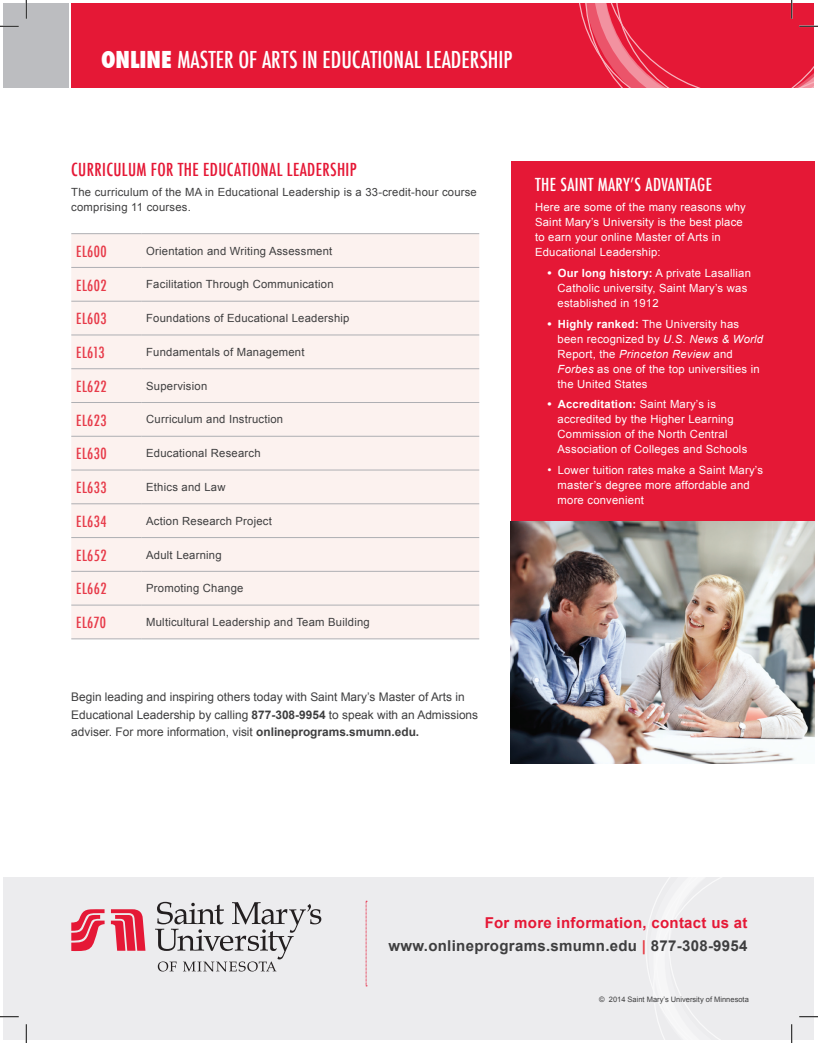
<style>
.page{position:relative;width:818px;height:1043px;background:#fff}
.page>*{position:absolute;margin:0;border:0;box-sizing:border-box;transform-origin:0 0}
.t1{font:500 condensed 22.75px "Futura";color:#fff}
.t2{font:500 condensed 17.5px "Futura";letter-spacing:.02em;color:#e51836}
.t3{font:500 condensed 17.5px "Futura";letter-spacing:.02em;color:#fff}
.t4{font:500 condensed 15px "Futura";letter-spacing:.02em;color:#e73a49}
.t5{font:700 15px "Arial";letter-spacing:.02em;color:#3e3e3f}
.t6{font:700 15px "Arial";letter-spacing:.02em;color:#e51836}
.t7{font:11.88px/17.5px "Arial";color:#3e3e3f}
.t8{font:11.25px/15px "Arial";letter-spacing:.02em;color:#fff}
.t9{font:11.25px/15px "Arial";letter-spacing:.02em;color:#3e3e3f}
.t10{font:7.5px "Arial";color:#3e3e3f}
.s1{font-weight:800}
.s2{font-weight:700}
.s3{font-weight:700;font-size:11.88px}
.s4{font-style:italic}
.s5{font-size:11.88px}
.s6{color:#e73b43}
</style>
<div class="page">
<div style="left:4px;top:876px;width:810px;height:163px;background:#ececee"></div>
<div style="left:510px;top:161px;width:304px;height:481px;background:#e51836"></div>
<svg style="left:111px;top:909px;width:34px;height:41px"></svg>
<svg style="left:71px;top:909px;width:34px;height:42px"></svg>
<svg style="left:155px;top:901px;width:166px;height:70px"></svg>
<div style="left:71px;top:4px;width:743px;height:84px;background:#e51836"></div>
<div style="left:4px;top:4px;width:65px;height:84px;background:#bcbdc0"></div>
<img style="left:510px;top:521px;width:304px;height:242px">
<div style="left:71px;top:234px;width:408px;height:404px;background:#fcf2ef"></div>
<hr style="left:71px;top:233px;width:70px;height:1px;background:#aeafb3">
<hr style="left:141px;top:233px;width:338px;height:1px;background:#aeafb3">
<hr style="left:71px;top:267px;width:70px;height:1px;background:#aeafb3">
<hr style="left:141px;top:267px;width:338px;height:1px;background:#aeafb3">
<hr style="left:71px;top:301px;width:70px;height:1px;background:#aeafb3">
<hr style="left:141px;top:301px;width:338px;height:1px;background:#aeafb3">
<hr style="left:71px;top:334px;width:70px;height:1px;background:#aeafb3">
<hr style="left:141px;top:334px;width:338px;height:1px;background:#aeafb3">
<hr style="left:71px;top:368px;width:70px;height:1px;background:#aeafb3">
<hr style="left:141px;top:368px;width:338px;height:1px;background:#aeafb3">
<hr style="left:71px;top:402px;width:70px;height:1px;background:#aeafb3">
<hr style="left:141px;top:402px;width:338px;height:1px;background:#aeafb3">
<hr style="left:71px;top:436px;width:70px;height:1px;background:#aeafb3">
<hr style="left:141px;top:436px;width:338px;height:1px;background:#aeafb3">
<hr style="left:71px;top:470px;width:70px;height:1px;background:#aeafb3">
<hr style="left:141px;top:470px;width:338px;height:1px;background:#aeafb3">
<hr style="left:71px;top:503px;width:70px;height:1px;background:#aeafb3">
<hr style="left:141px;top:503px;width:338px;height:1px;background:#aeafb3">
<hr style="left:71px;top:537px;width:70px;height:1px;background:#aeafb3">
<hr style="left:141px;top:537px;width:338px;height:1px;background:#aeafb3">
<hr style="left:71px;top:571px;width:70px;height:1px;background:#aeafb3">
<hr style="left:141px;top:571px;width:338px;height:1px;background:#aeafb3">
<hr style="left:71px;top:605px;width:70px;height:1px;background:#aeafb3">
<hr style="left:141px;top:605px;width:338px;height:1px;background:#aeafb3">
<hr style="left:71px;top:638px;width:70px;height:1px;background:#aeafb3">
<hr style="left:141px;top:638px;width:338px;height:1px;background:#aeafb3">
<svg style="left:366px;top:901px;width:1px;height:85px"></svg>
<svg style="left:0;top:25px;width:19px;height:2px"></svg>
<svg style="left:0;top:1015px;width:19px;height:2px"></svg>
<svg style="left:25px;top:0;width:2px;height:19px"></svg>
<svg style="left:25px;top:1024px;width:2px;height:18px"></svg>
<svg style="left:559px;top:0;width:259px;height:88px"></svg>
<svg style="left:642px;top:876px;width:176px;height:166px"></svg>
<p class="t1" style="left:101px;top:45px;width:413px"><span class="s1">ONLINE</span> MASTER OF ARTS IN EDUCATIONAL LEADERSHIP</p>
<p class="t2" style="left:71px;top:158px;width:287px">CURRICULUM FOR THE EDUCATIONAL LEADERSHIP</p>
<p class="t9" style="left:71px;top:185px;width:407px">The curriculum of the MA in Educational Leadership is a 33-credit-hour course comprising 11 courses.</p>
<p class="t4" style="left:76px;top:242px;width:32px">EL600</p>
<p class="t9" style="left:146px;top:243px;width:188px">Orientation and Writing Assessment</p>
<p class="t4" style="left:76px;top:275px;width:32px">EL602</p>
<p class="t9" style="left:146px;top:277px;width:189px">Facilitation Through Communication</p>
<p class="t4" style="left:76px;top:309px;width:32px">EL603</p>
<p class="t9" style="left:146px;top:311px;width:205px">Foundations of Educational Leadership</p>
<p class="t4" style="left:76px;top:343px;width:30px">EL613</p>
<p class="t9" style="left:146px;top:344px;width:160px">Fundamentals of Management</p>
<p class="t4" style="left:76px;top:377px;width:32px">EL622</p>
<p class="t9" style="left:146px;top:378px;width:63px">Supervision</p>
<p class="t4" style="left:76px;top:410px;width:32px">EL623</p>
<p class="t9" style="left:146px;top:412px;width:138px">Curriculum and Instruction</p>
<p class="t4" style="left:76px;top:444px;width:32px">EL630</p>
<p class="t9" style="left:146px;top:446px;width:116px">Educational Research</p>
<p class="t4" style="left:76px;top:478px;width:32px">EL633</p>
<p class="t9" style="left:146px;top:479px;width:81px">Ethics and Law</p>
<p class="t4" style="left:76px;top:512px;width:32px">EL634</p>
<p class="t9" style="left:146px;top:513px;width:127px">Action Research Project</p>
<p class="t4" style="left:76px;top:545px;width:32px">EL652</p>
<p class="t9" style="left:146px;top:547px;width:77px">Adult Learning</p>
<p class="t4" style="left:76px;top:579px;width:32px">EL662</p>
<p class="t9" style="left:146px;top:581px;width:99px">Promoting Change</p>
<p class="t4" style="left:76px;top:613px;width:31px">EL670</p>
<p class="t9" style="left:146px;top:614px;width:225px">Multicultural Leadership and Team Building</p>
<p class="t7" style="left:71px;top:688px;width:408px">Begin leading and inspiring others today with Saint Mary’s Master of Arts in<br>Educational Leadership by calling <span class="s2">877-308-9954</span> to speak with an Admissions adviser. For more information, visit <span class="s2">onlineprograms.smumn.edu.</span></p>
<p class="t3" style="left:535px;top:173px;width:178px">THE SAINT MARY’S ADVANTAGE</p>
<p class="t8" style="left:535px;top:200px;width:212px">Here are some of the many reasons why Saint Mary’s University is the best place to earn your online Master of Arts in Educational Leadership:</p>
<p class="t8" style="left:557px;top:266px;width:195px;text-indent:-10px"><span class="s3">•</span> <span class="s2">Our long history:</span> A private Lasallian<br>Catholic university, Saint Mary’s was established in 1912</p>
<p class="t8" style="left:557px;top:316px;width:207px;text-indent:-10px"><span class="s3">•</span> <span class="s2">Highly ranked:</span> The University has been recognized by <span class="s4">U.S. News &amp; World<br></span>Report, the <span class="s4">Princeton Review</span> and<br><span class="s4">Forbes</span> as one of the top universities in the United States</p>
<p class="t8" style="left:557px;top:397px;width:191px;text-indent:-10px"><span class="s3">•</span> <span class="s2">Accreditation:</span> Saint Mary’s is accredited by the Higher Learning Commission of the North Central Association of Colleges and Schools</p>
<p class="t8" style="left:557px;top:462px;width:207px;text-indent:-10px"><span class="s5">•</span> Lower tuition rates make a Saint Mary’s master’s degree more affordable and more convenient</p>
<p class="t6" style="left:484px;top:912px;width:264px">For more information, contact us at</p>
<p class="t5" style="left:388px;top:935px;width:360px">www.onlineprograms.smumn.edu <span class="s6">|</span> 877-308-9954</p>
<p class="t10" style="left:599px;top:994px;width:151px">© 2014 Saint Mary’s University of Minnesota</p>
</div>
